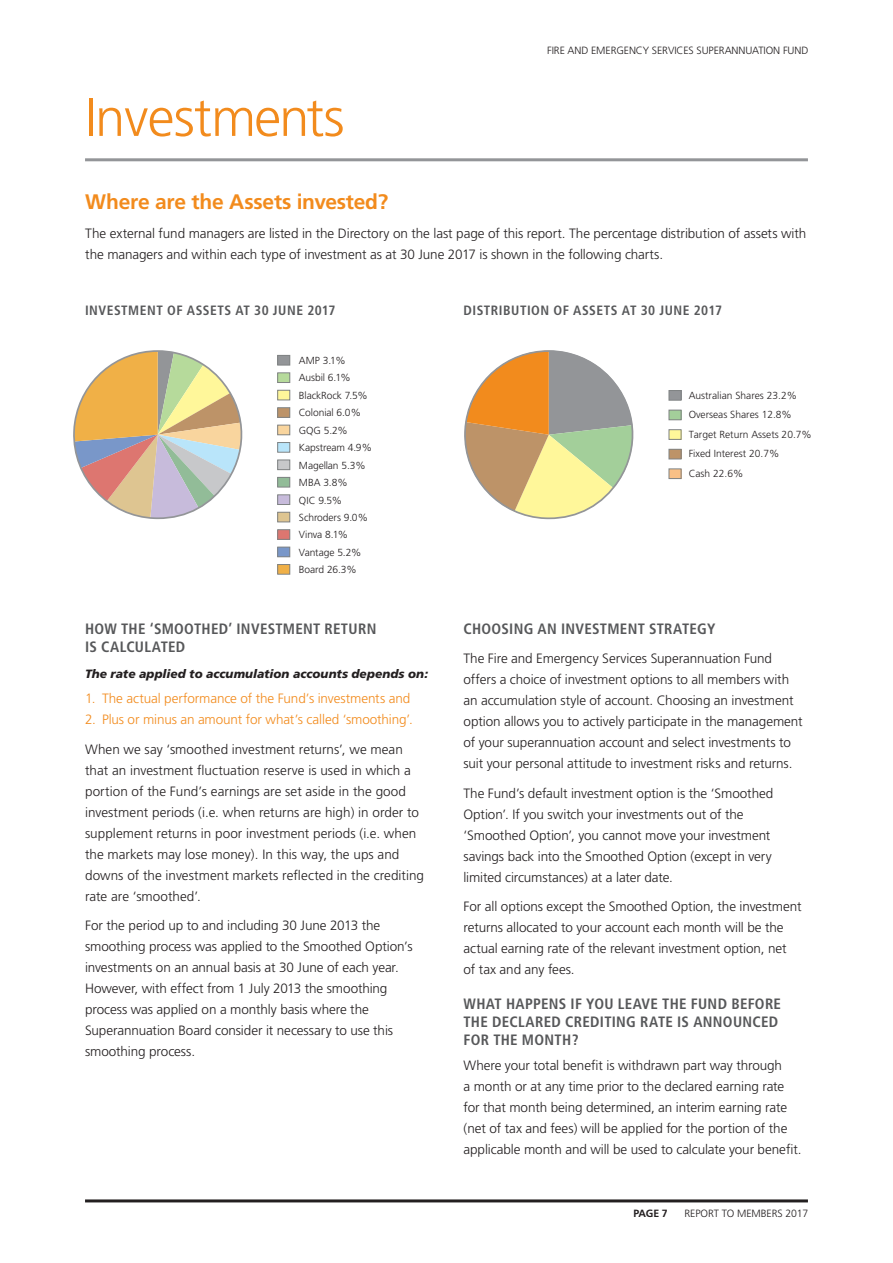
<style>
.page{position:relative;width:893px;height:1263px;background:#fff}
.page>*{position:absolute;margin:0;border:0;box-sizing:border-box;transform-origin:0 0}
.t1{font:300 54px "Frutiger";letter-spacing:-.015em;color:#f28b1d}
.t2{font:700 21px "Frutiger";letter-spacing:-.015em;color:#f28b1d}
.t3{font:700 condensed 15px/18px "Frutiger";letter-spacing:.02em;color:#57585a}
.t4{font:300 13.5px/21px "Frutiger";letter-spacing:-.005em;color:#231f20}
.t5{font:300 13.5px "Frutiger";letter-spacing:-.01em;color:#f28b1d}
.t6{font:700 condensed 13.5px "Frutiger";letter-spacing:.04em;color:#57585a}
.t7{font:italic 900 12px "Frutiger";letter-spacing:.005em;color:#231f20}
.t8{font:300 10.5px "Frutiger";letter-spacing:-.01em;color:#231f20}
.t9{font:700 10.5px "Frutiger";color:#231f20}
.t10{font:300 10.2px/17.4px "Frutiger";color:#231f20}
</style>
<div class="page">
<hr style="left:85px;top:1199px;width:723px;height:3px;background:#231f20">
<hr style="left:85px;top:158px;width:723px;height:3px;background:#939598">
<div style="left:669px;top:390px;width:12px;height:10px;background:#939598"></div>
<div style="left:669px;top:390px;width:12px;height:11px;border:1px solid #808384"></div>
<div style="left:669px;top:410px;width:12px;height:10px;background:#a3cf9a"></div>
<div style="left:669px;top:410px;width:12px;height:10px;border:1px solid #808384"></div>
<div style="left:669px;top:430px;width:12px;height:9px;background:#fff79a"></div>
<div style="left:669px;top:429px;width:12px;height:11px;border:1px solid #808384"></div>
<div style="left:669px;top:449px;width:12px;height:10px;background:#bd9368"></div>
<div style="left:669px;top:449px;width:12px;height:10px;border:1px solid #808384"></div>
<div style="left:669px;top:469px;width:12px;height:10px;background:#f9c086"></div>
<div style="left:669px;top:468px;width:12px;height:11px;border:1px solid #808384"></div>
<svg style="left:464px;top:350px;width:170px;height:169px"></svg>
<svg style="left:73px;top:350px;width:170px;height:169px"></svg>
<div style="left:278px;top:355px;width:12px;height:10px;background:#939598"></div>
<div style="left:277px;top:355px;width:13px;height:10px;border:1px solid #808384"></div>
<div style="left:278px;top:373px;width:12px;height:9px;background:#b6da9b"></div>
<div style="left:277px;top:372px;width:13px;height:11px;border:1px solid #808384"></div>
<div style="left:278px;top:390px;width:12px;height:10px;background:#fff79a"></div>
<div style="left:277px;top:390px;width:13px;height:10px;border:1px solid #808384"></div>
<div style="left:278px;top:408px;width:12px;height:9px;background:#bd9368"></div>
<div style="left:277px;top:407px;width:13px;height:11px;border:1px solid #808384"></div>
<div style="left:278px;top:425px;width:12px;height:10px;background:#f9d59e"></div>
<div style="left:277px;top:425px;width:13px;height:10px;border:1px solid #808384"></div>
<div style="left:278px;top:442px;width:12px;height:10px;background:#b9e5fa"></div>
<div style="left:277px;top:442px;width:13px;height:11px;border:1px solid #808384"></div>
<div style="left:278px;top:460px;width:12px;height:10px;background:#c7c8ca"></div>
<div style="left:277px;top:459px;width:13px;height:11px;border:1px solid #808384"></div>
<div style="left:278px;top:495px;width:12px;height:9px;background:#c7bbdb"></div>
<div style="left:277px;top:494px;width:13px;height:11px;border:1px solid #808384"></div>
<div style="left:278px;top:477px;width:12px;height:10px;background:#92bc98"></div>
<div style="left:277px;top:477px;width:13px;height:10px;border:1px solid #808384"></div>
<div style="left:278px;top:512px;width:12px;height:10px;background:#dec591"></div>
<div style="left:277px;top:512px;width:13px;height:10px;border:1px solid #808384"></div>
<div style="left:278px;top:530px;width:12px;height:9px;background:#dd7670"></div>
<div style="left:277px;top:529px;width:13px;height:11px;border:1px solid #808384"></div>
<div style="left:278px;top:564px;width:12px;height:10px;background:#f0b047"></div>
<div style="left:277px;top:564px;width:13px;height:11px;border:1px solid #808384"></div>
<div style="left:278px;top:547px;width:12px;height:10px;background:#7997c9"></div>
<div style="left:277px;top:547px;width:13px;height:10px;border:1px solid #808384"></div>
<h1 class="t1" style="left:85px;top:87px;width:261px">Investments</h1>
<p class="t8" style="left:547px;top:44px;width:263px">FIRE AND EMERGENCY SERVICES SUPERANNUATION FUND</p>
<h2 class="t2" style="left:85px;top:189px;width:305px">Where are the Assets invested?</h2>
<p class="t4" style="left:85px;top:223px;width:722px">The external fund managers are listed in the Directory on the last page of this report. The percentage distribution of assets with the managers and within each type of investment as at 30 June 2017 is shown in the following charts.</p>
<p class="t6" style="left:85px;top:302px;width:252px">INVESTMENT OF ASSETS AT 30 JUNE 2017</p>
<p class="t6" style="left:463px;top:302px;width:260px">DISTRIBUTION OF ASSETS AT 30 JUNE 2017</p>
<p class="t10" style="left:299px;top:352px;width:74px">AMP 3.1%<br>Ausbil 6.1%<br>BlackRock 7.5%<br>Colonial 6.0%<br>GQG 5.2%<br>Kapstream 4.9%<br>Magellan 5.3%<br>MBA 3.8%<br>QIC 9.5%<br>Schroders 9.0%<br>Vinva 8.1%<br>Vantage 5.2%<br>Board 26.3%</p>
<p class="t3" style="left:85px;top:619px;width:293px">HOW THE ‘SMOOTHED’ INVESTMENT RETURN<br>IS CALCULATED</p>
<p class="t7" style="left:85px;top:667px;width:345px">The rate applied to accumulation accounts depends on:</p>
<p class="t5" style="left:85px;top:691px;width:327px">1. The actual performance of the Fund’s investments and</p>
<p class="t5" style="left:85px;top:712px;width:329px">2. Plus or minus an amount for what’s called ‘smoothing’.</p>
<p class="t4" style="left:85px;top:739px;width:341px">When we say ‘smoothed investment returns’, we mean that an investment fluctuation reserve is used in which a portion of the Fund’s earnings are set aside in the good investment periods (i.e. when returns are high) in order to supplement returns in poor investment periods (i.e. when the markets may lose money). In this way, the ups and downs of the investment markets reflected in the crediting rate are ‘smoothed’.</p>
<p class="t4" style="left:85px;top:915px;width:329px">For the period up to and including 30 June 2013 the smoothing process was applied to the Smoothed Option’s investments on an annual basis at 30 June of each year.<br>However, with effect from 1 July 2013 the smoothing process was applied on a monthly basis where the Superannuation Board consider it necessary to use this smoothing process.</p>
<p class="t10" style="left:689px;top:385px;width:125px;line-height:19.6px">Australian Shares 23.2%<br>Overseas Shares 12.8%<br>Target Return Assets 20.7%<br>Fixed Interest 20.7%<br>Cash 22.6%</p>
<p class="t3" style="left:463px;top:619px;width:253px">CHOOSING AN INVESTMENT STRATEGY</p>
<p class="t4" style="left:463px;top:648px;width:341px">The Fire and Emergency Services Superannuation Fund offers a choice of investment options to all members with an accumulation style of account. Choosing an investment option allows you to actively participate in the management of your superannuation account and select investments to suit your personal attitude to investment risks and returns.</p>
<p class="t4" style="left:463px;top:782px;width:311px">The Fund’s default investment option is the ‘Smoothed Option’. If you switch your investments out of the ‘Smoothed Option’, you cannot move your investment savings back into the Smoothed Option (except in very limited circumstances) at a later date.</p>
<p class="t4" style="left:463px;top:896px;width:340px">For all options except the Smoothed Option, the investment returns allocated to your account each month will be the actual earning rate of the relevant investment option, net of tax and any fees.</p>
<p class="t3" style="left:463px;top:995px;width:319px">WHAT HAPPENS IF YOU LEAVE THE FUND BEFORE<br>THE DECLARED CREDITING RATE IS ANNOUNCED<br>FOR THE MONTH?</p>
<p class="t4" style="left:463px;top:1055px;width:340px">Where your total benefit is withdrawn part way through<br>a month or at any time prior to the declared earning rate for that month being determined, an interim earning rate (net of tax and fees) will be applied for the portion of the applicable month and will be used to calculate your benefit.</p>
<p class="t9" style="left:633px;top:1207px;width:36px">PAGE 7</p>
<p class="t8" style="left:684px;top:1207px;width:125px">REPORT TO MEMBERS 2017</p>
</div>
